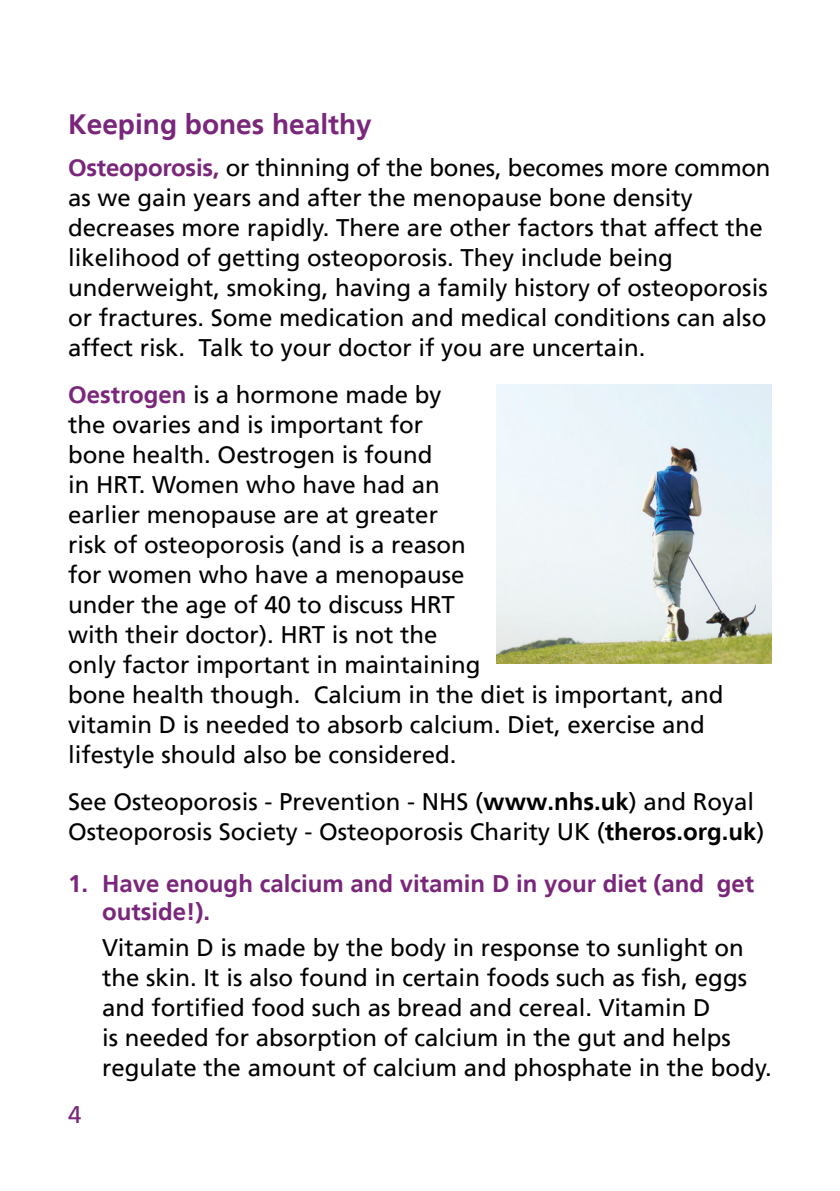
<style>
.page{position:relative;width:840px;height:1191px;background:#fff}
.page>*{position:absolute;margin:0;border:0;box-sizing:border-box;transform-origin:0 0}
.Main_Headings{font:700 28px "Frutiger LT";color:#79267b}
.Body_Text{font:24px/30px "Frutiger LT";color:#000}
.Sub_Heading{font:700 24px/28.8px "Frutiger LT";color:#79267b}
.t1{font:24px "Frutiger LT";color:#79267b}
.s1{font-weight:700;color:#79267b}
.s2{font-weight:700}
</style>
<div class="page">
<img style="left:496px;top:384px;width:275px;height:279px">
<p class="Main_Headings" style="left:68px;top:108px;width:305px">Keeping bones healthy</p>
<p class="Body_Text" style="left:68px;top:153px;width:703px"><span class="s1">Osteoporosis,</span> or thinning of the bones, becomes more common as we gain years and after the menopause bone density decreases more rapidly. There are other factors that affect the likelihood of getting osteoporosis. They include being underweight, smoking, having a family history of osteoporosis or fractures. Some medication and medical conditions can also affect risk. Talk to your doctor if you are uncertain.</p>
<p class="Body_Text" style="left:68px;top:380px;width:656px"><span class="s1">Oestrogen</span> is a hormone made by<br>the ovaries and is important for<br>bone health. Oestrogen is found<br>in HRT. Women who have had an<br>earlier menopause are at greater<br>risk of osteoporosis (and is a reason<br>for women who have a menopause<br>under the age of 40 to discuss HRT<br>with their doctor). HRT is not the<br>only factor important in maintaining<br>bone health though. Calcium in the diet is important, and vitamin D is needed to absorb calcium. Diet, exercise and lifestyle should also be considered.</p>
<p class="Body_Text" style="left:68px;top:787px;width:697px">See Osteoporosis - Prevention - NHS (<span class="s2">www.nhs.uk</span>) and Royal<br>Osteoporosis Society - Osteoporosis Charity UK (<span class="s2">theros.org.uk</span>)</p>
<p class="Sub_Heading" style="left:102px;top:869px;width:653px;text-indent:-34px">1. Have enough calcium and vitamin D in your diet (and get outside!).</p>
<p class="Body_Text" style="left:102px;top:932px;width:671px">Vitamin D is made by the body in response to sunlight on the skin. It is also found in certain foods such as fish, eggs and fortified food such as bread and cereal. Vitamin D<br>is needed for absorption of calcium in the gut and helps regulate the amount of calcium and phosphate in the body.</p>
<p class="t1" style="left:68px;top:1101px;width:15px">4</p>
</div>
